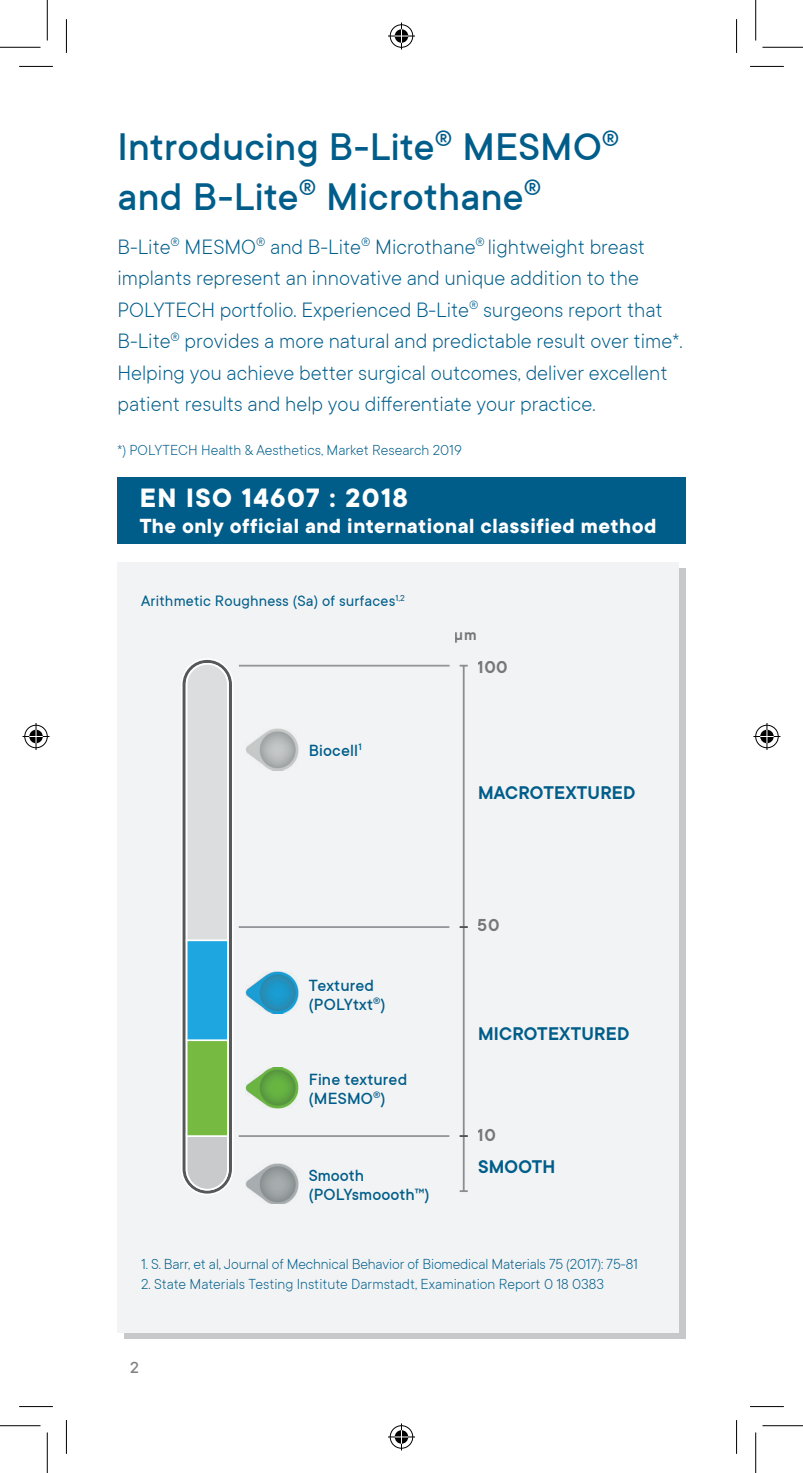
<style>
.page{position:relative;width:803px;height:1473px;background:#fff}
.page>*{position:absolute;margin:0;border:0;box-sizing:border-box;transform-origin:0 0}
.t1{font:500 42.75px/49.5px "TT Commons";letter-spacing:.005em;color:#005d8a}
.t2{font:700 29.25px "TT Commons";letter-spacing:.05em;color:#fff}
.t3{font:300 22.5px/31.5px "TT Commons";color:#005d8a}
.t4{font:700 22.5px "TT Commons";letter-spacing:.02em;color:#fff}
.t5{font:600 20.25px "TT Commons";letter-spacing:.01em;color:#005d8a}
.t6{font:600 19.12px "TT Commons";letter-spacing:.01em;color:#57585a}
.t7{font:500 18px/18.7px "TT Commons";letter-spacing:.005em;color:#005d8a}
.t8{font:500 18px "TT Commons";color:#808285}
.t9{font:16.65px "TT Commons";letter-spacing:.01em;color:#005d8a}
.t10{font:600 16.65px "TT Commons";color:#57585a}
.t11{font:300 15.75px "TT Commons";color:#005d8a}
</style>
<div class="page">
<div style="left:117px;top:562px;width:562px;height:770px;background:#f2f3f4"></div>
<div style="left:117px;top:477px;width:568px;height:67px;background:#005d8a"></div>
<img style="left:245px;top:1067px;width:53px;height:41px">
<hr style="left:463px;top:927px;width:1px;height:208px;background:#939598">
<hr style="left:462px;top:665px;width:2px;height:262px;background:#939598">
<svg style="left:459px;top:664px;width:8px;height:2px"></svg>
<hr style="left:239px;top:926px;width:210px;height:1px;background:#939598">
<hr style="left:239px;top:664px;width:210px;height:2px;background:#939598">
<hr style="left:239px;top:1135px;width:210px;height:1px;background:#939598">
<hr style="left:463px;top:1135px;width:1px;height:55px;background:#939598">
<svg style="left:181px;top:659px;width:52px;height:536px;background:#a5c2bb"></svg>
<img style="left:245px;top:971px;width:53px;height:41px">
<img style="left:245px;top:1163px;width:53px;height:40px">
<img style="left:246px;top:729px;width:52px;height:41px">
<hr style="left:19px;top:66px;width:34px;height:1px;background:#000">
<hr style="left:750px;top:66px;width:33px;height:1px;background:#000">
<hr style="left:19px;top:1405px;width:34px;height:1px;background:#000">
<hr style="left:750px;top:1405px;width:33px;height:1px;background:#000">
<hr style="left:66px;top:19px;width:1px;height:34px;background:#000">
<hr style="left:66px;top:1419px;width:1px;height:34px;background:#000">
<hr style="left:736px;top:19px;width:1px;height:34px;background:#000">
<hr style="left:736px;top:1419px;width:1px;height:34px;background:#000">
<hr style="left:0;top:47px;width:40px;height:1px;background:#000">
<hr style="left:762px;top:47px;width:40px;height:1px;background:#000">
<hr style="left:0;top:1425px;width:40px;height:1px;background:#000">
<hr style="left:762px;top:1425px;width:40px;height:1px;background:#000">
<hr style="left:47px;top:0;width:1px;height:40px;background:#000">
<hr style="left:47px;top:1432px;width:1px;height:40px;background:#000">
<hr style="left:755px;top:0;width:1px;height:40px;background:#000">
<hr style="left:755px;top:1432px;width:1px;height:40px;background:#000">
<svg style="left:388px;top:23px;width:27px;height:27px"></svg>
<svg style="left:388px;top:1423px;width:27px;height:27px"></svg>
<svg style="left:23px;top:723px;width:27px;height:27px"></svg>
<svg style="left:753px;top:723px;width:27px;height:27px"></svg>
<h1 class="t1" style="left:117px;top:123px;width:503px">Introducing B-Lite<sup>®</sup> MESMO<sup>® </sup>and B-Lite<sup>®</sup> Microthane<sup>®</sup></h1>
<p class="t3" style="left:117px;top:231px;width:566px">B-Lite<sup>®</sup> MESMO<sup>®</sup> and B-Lite<sup>®</sup> Microthane<sup>®</sup> lightweight breast implants represent an innovative and unique addition to the POLYTECH portfolio. Experienced B-Lite<sup>®</sup> surgeons report that B-Lite<sup>®</sup> provides a more natural and predictable result over time*.<br>Helping you achieve better surgical outcomes, deliver excellent patient results and help you differentiate your practice.</p>
<p class="t11" style="left:117px;top:441px;width:346px">*) POLYTECH Health &amp; Aesthetics, Market Research 2019</p>
<h2 class="t2" style="left:140px;top:481px;width:270px">EN ISO 14607 : 2018</h2>
<p class="t4" style="left:140px;top:513px;width:518px">The only official and international classified method</p>
<p class="t9" style="left:141px;top:592px;width:265px">Arithmetic Roughness (Sa) of surfaces<sup>1,2</sup></p>
<p class="t7" style="left:309px;top:741px;width:55px">Biocell<sup>1</sup></p>
<p class="t10" style="left:455px;top:625px;width:23px">µm</p>
<p class="t6" style="left:478px;top:657px;width:31px">100</p>
<p class="t5" style="left:478px;top:782px;width:159px">MACROTEXTURED</p>
<p class="t7" style="left:309px;top:976px;width:78px">Textured (POLYtxt<sup>®</sup>)</p>
<p class="t7" style="left:309px;top:1070px;width:100px">Fine textured (MESMO<sup>®</sup>)</p>
<p class="t7" style="left:309px;top:1166px;width:122px">Smooth (POLYsmoooth™)</p>
<p class="t6" style="left:478px;top:914px;width:23px">50</p>
<p class="t5" style="left:478px;top:1022px;width:153px">MICROTEXTURED</p>
<p class="t6" style="left:478px;top:1124px;width:20px">10</p>
<p class="t5" style="left:478px;top:1154px;width:79px">SMOOTH</p>
<p class="t11" style="left:141px;top:1254px;width:498px">1. S. Barr, et al, Journal of Mechnical Behavior of Biomedical Materials 75 (2017): 75-81</p>
<p class="t11" style="left:141px;top:1275px;width:464px">2. State Materials Testing Institute Darmstadt, Examination Report 0 18 0383</p>
<p class="t8" style="left:130px;top:1357px;width:10px">2</p>
</div>
